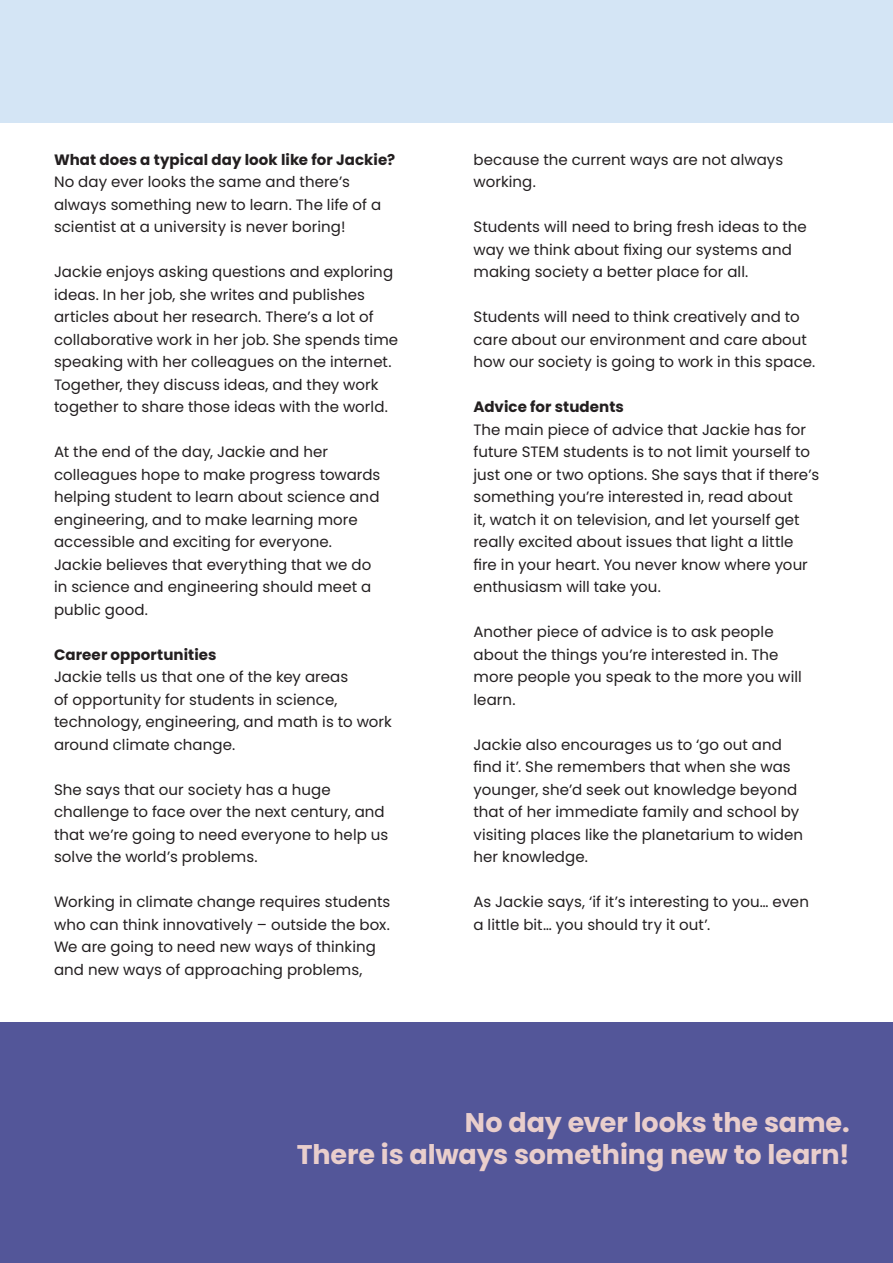
<style>
.page{position:relative;width:893px;height:1263px;background:#fff}
.page>*{position:absolute;margin:0;border:0;box-sizing:border-box;transform-origin:0 0}
.t1{font:700 27px/32.4px "Poppins";letter-spacing:-.005em;color:#e9cecc;text-align:right}
.t2{font:15px/22.5px "Poppins";letter-spacing:.005em;color:#231f20}
.t3{font:700 15px "Poppins";letter-spacing:.005em;color:#231f20}
</style>
<div class="page">
<div style="left:0;top:1022px;width:893px;height:241px;background:#535699"></div>
<div style="left:0;top:0;width:893px;height:122px;background:#d4e5f5"></div>
<p class="t3" style="left:54px;top:151px;width:343px">What does a typical day look like for Jackie?</p>
<p class="t2" style="left:54px;top:171px;width:329px">No day ever looks the same and there’s always something new to learn. The life of a scientist at a university is never boring!</p>
<p class="t2" style="left:54px;top:261px;width:346px">Jackie enjoys asking questions and exploring ideas. In her job, she writes and publishes articles about her research. There’s a lot of collaborative work in her job. She spends time speaking with her colleagues on the internet.<br>Together, they discuss ideas, and they work together to share those ideas with the world.</p>
<p class="t2" style="left:54px;top:441px;width:328px">At the end of the day, Jackie and her colleagues hope to make progress towards helping student to learn about science and engineering, and to make learning more accessible and exciting for everyone.<br>Jackie believes that everything that we do in science and engineering should meet a public good.</p>
<p class="t3" style="left:54px;top:646px;width:164px">Career opportunities</p>
<p class="t2" style="left:54px;top:666px;width:339px">Jackie tells us that one of the key areas<br>of opportunity for students in science, technology, engineering, and math is to work around climate change.</p>
<p class="t2" style="left:54px;top:778px;width:336px">She says that our society has a huge challenge to face over the next century, and that we’re going to need everyone to help us solve the world’s problems.</p>
<p class="t2" style="left:54px;top:891px;width:338px">Working in climate change requires students who can think innovatively – outside the box.<br>We are going to need new ways of thinking and new ways of approaching problems,</p>
<p class="t2" style="left:473px;top:148px;width:311px">because the current ways are not always working.</p>
<p class="t2" style="left:473px;top:216px;width:335px">Students will need to bring fresh ideas to the way we think about fixing our systems and making society a better place for all.</p>
<p class="t2" style="left:473px;top:306px;width:343px">Students will need to think creatively and to care about our environment and care about how our society is going to work in this space.</p>
<p class="t3" style="left:473px;top:398px;width:152px">Advice for students</p>
<p class="t2" style="left:473px;top:418px;width:347px">The main piece of advice that Jackie has for future STEM students is to not limit yourself to just one or two options. She says that if there’s something you’re interested in, read about<br>it, watch it on television, and let yourself get really excited about issues that light a little fire in your heart. You never know where your enthusiasm will take you.</p>
<p class="t2" style="left:473px;top:621px;width:330px">Another piece of advice is to ask people about the things you’re interested in. The more people you speak to the more you will learn.</p>
<p class="t2" style="left:473px;top:733px;width:331px">Jackie also encourages us to ‘go out and find it’. She remembers that when she was younger, she’d seek out knowledge beyond that of her immediate family and school by visiting places like the planetarium to widen her knowledge.</p>
<p class="t2" style="left:473px;top:891px;width:337px">As Jackie says, ‘if it’s interesting to you… even a little bit… you should try it out’.</p>
<h1 class="t1" style="left:297px;top:1106px;width:554px">No day ever looks the same.<br>There is always something new to learn!</h1>
</div>
